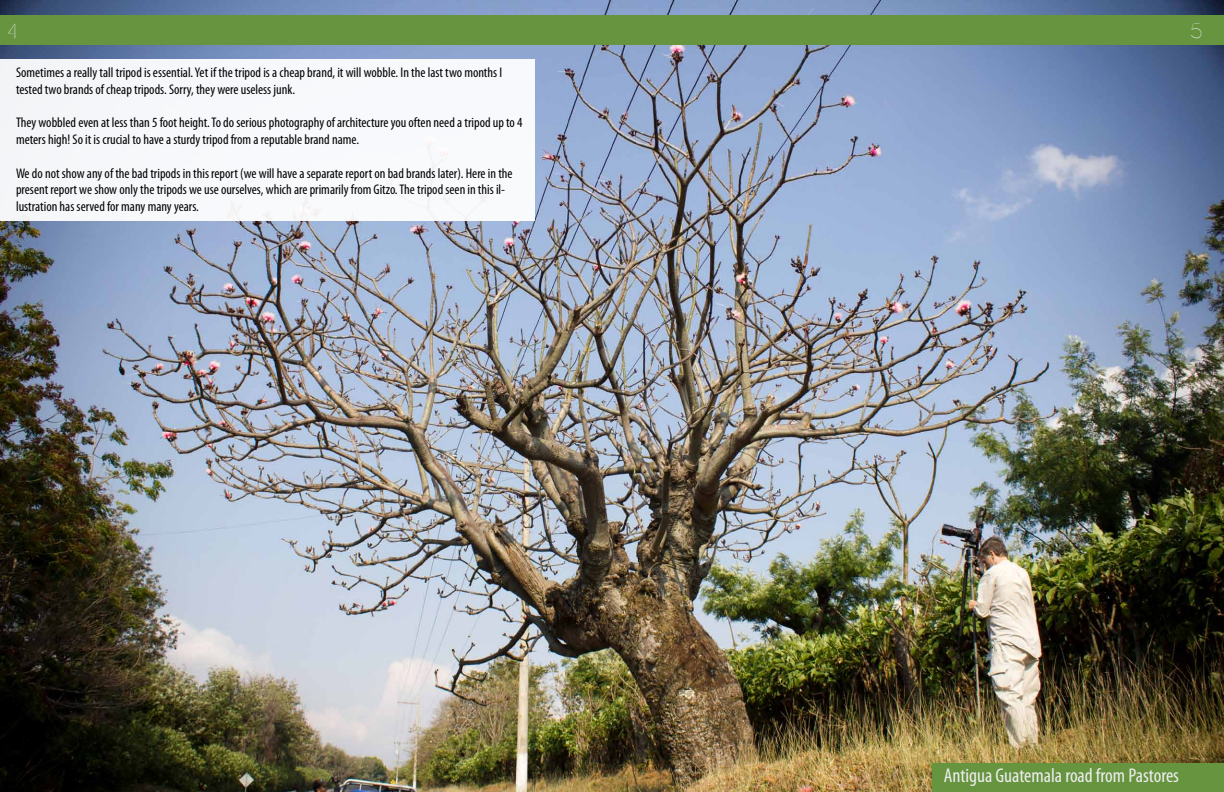
<style>
.page{position:relative;width:1224px;height:792px;background:#fff}
.page>*{position:absolute;margin:0;border:0;box-sizing:border-box;transform-origin:0 0}
.t1{font:condensed 19.9px "Myriad Pro";color:#ededee}
.t2{font:19.9px "Denigan";color:#ededee}
.t3{font:condensed 14px/16.8px "Myriad Pro";color:#000}
</style>
<div class="page">
<img style="left:0;top:0;width:1224px;height:792px">
<div style="left:0;top:15px;width:1224px;height:30px;background:#67943f"></div>
<div style="left:932px;top:763px;width:292px;height:29px;background:#67943f"></div>
<div style="left:0;top:60px;width:534px;height:161px;background:#f7f9fb"></div>
<h1 class="t2" style="left:8px;top:19px;width:9px">4</h1>
<h1 class="t2" style="left:1191px;top:20px;width:12px">5</h1>
<p class="t3" style="left:16px;top:64px;width:488px">Sometimes a really tall tripod is essential. Yet if the tripod is a cheap brand, it will wobble. In the last two months I tested two brands of cheap tripods. Sorry, they were useless junk.</p>
<p class="t3" style="left:16px;top:114px;width:508px">They wobbled even at less than 5 foot height. To do serious photography of architecture you often need a tripod up to 4 meters high! So it is crucial to have a sturdy tripod from a reputable brand name.</p>
<p class="t3" style="left:16px;top:164px;width:498px">We do not show any of the bad tripods in this report (we will have a separate report on bad brands later). Here in the present report we show only the tripods we use ourselves, which are primarily from Gitzo. The tripod seen in this il&shy;lustration has served for many many years.</p>
<h1 class="t1" style="left:944px;top:763px;width:237px">Antigua Guatemala road from Pastores</h1>
</div>
